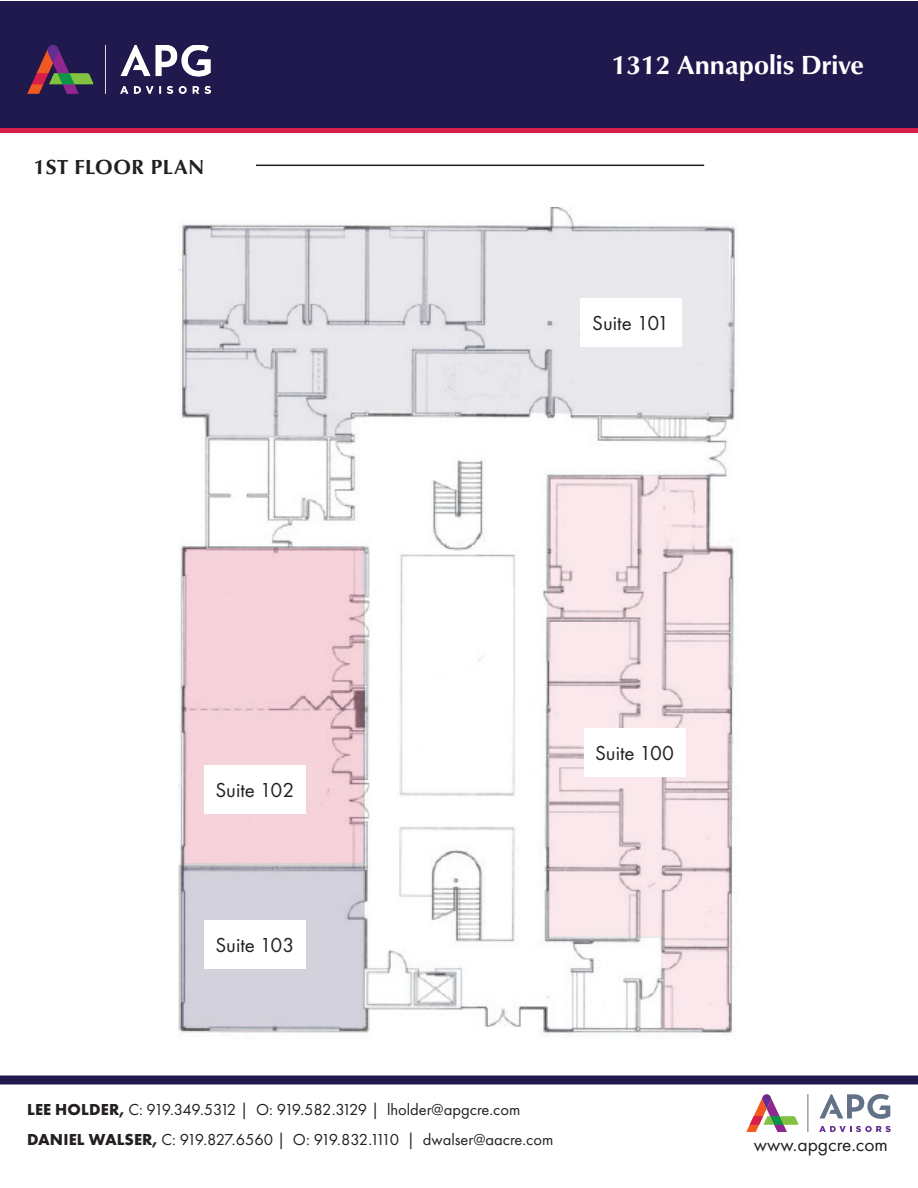
<style>
.page{position:relative;width:918px;height:1188px;background:#fff}
.page>*{position:absolute;margin:0;border:0;box-sizing:border-box;transform-origin:0 0}
.t1{font:700 27px "Classico URW";color:#fff}
.t2{font:21px "Futura PT";color:#231f20}
.t3{font:700 21px "Classico URW";letter-spacing:.03em;color:#231f20}
.t4{font:19.5px "Futura PT";color:#231f20}
.t5{font:16.5px/30px "Futura PT";color:#231f20}
.s1{font-weight:700}
</style>
<div class="page">
<hr style="left:808px;top:1094px;width:1px;height:38px;background:#637286">
<svg style="left:819px;top:1126px;width:72px;height:6px"></svg>
<svg style="left:746px;top:1094px;width:53px;height:38px"></svg>
<svg style="left:819px;top:1094px;width:71px;height:25px"></svg>
<div style="left:0;top:6px;width:918px;height:127px;background:#d61e4a"></div>
<div style="left:0;top:1px;width:918px;height:127px;background:#20194e"></div>
<img style="left:27px;top:45px;width:184px;height:49px">
<div style="left:0;top:1076px;width:918px;height:8px;background:#20194e"></div>
<hr style="left:256px;top:165px;width:448px;height:1px;background:#231f20">
<img style="left:178px;top:207px;width:557px;height:829px">
<svg style="left:183px;top:225px;width:549px;height:211px;background:#e3e2e7"></svg>
<svg style="left:186px;top:549px;width:176px;height:313px;background:#f2ced7"></svg>
<div style="left:182px;top:868px;width:180px;height:159px;background:#d3d1dc"></div>
<div style="left:204px;top:920px;width:102px;height:49px;background:#fff"></div>
<div style="left:204px;top:765px;width:102px;height:48px;background:#fff"></div>
<div style="left:580px;top:298px;width:101px;height:49px;background:#fff"></div>
<svg style="left:546px;top:474px;width:187px;height:557px;background:#efe0e4"></svg>
<div style="left:584px;top:728px;width:101px;height:49px;background:#fff"></div>
<p class="t3" style="left:33px;top:151px;width:172px">1ST FLOOR PLAN</p>
<h1 class="t1" style="left:611px;top:45px;width:254px">1312 Annapolis Drive</h1>
<p class="t2" style="left:592px;top:311px;width:78px">Suite 101</p>
<p class="t2" style="left:215px;top:778px;width:80px">Suite 102</p>
<p class="t2" style="left:215px;top:933px;width:80px">Suite 103</p>
<p class="t2" style="left:595px;top:741px;width:80px">Suite 100</p>
<p class="t5" style="left:27px;top:1094px;width:528px"><span class="s1">LEE HOLDER,</span> C: 919.349.5312 | O: 919.582.3129 | lholder@apgcre.com<br><span class="s1">DANIEL WALSER,</span> C: 919.827.6560 | O: 919.832.1110 | dwalser@aacre.com</p>
<p class="t4" style="left:754px;top:1133px;width:136px">www.apgcre.com</p>
</div>
